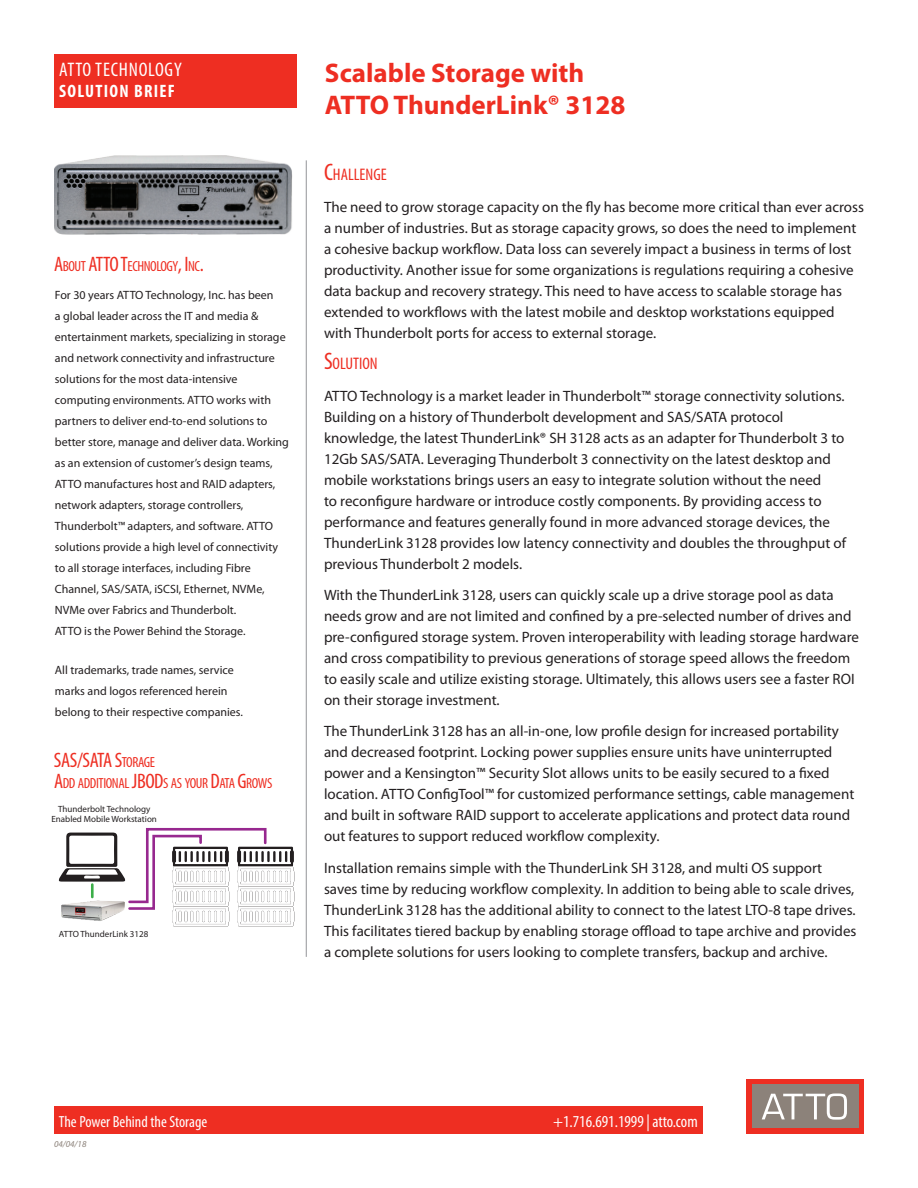
<style>
.page{position:relative;width:918px;height:1188px;background:#fff}
.page>*{position:absolute;margin:0;border:0;box-sizing:border-box;transform-origin:0 0}
.t1{font:700 27px/32.4px "Myriad Pro";color:#ee2e22}
.t2{font:condensed 21px "Myriad Pro";color:#ee2e22}
.t3{font:condensed 19.65px "Myriad Pro";letter-spacing:.04em;color:#fff}
.t4{font:700 condensed 18px "Myriad Pro";letter-spacing:.07em;color:#fff}
.t5{font:condensed 16.8px "Myriad Pro";color:#fff}
.t6{font:condensed 16.8px "Myriad Pro";color:#ee2e22}
.t7{font:condensed 16.05px "Myriad Pro";color:#fff}
.t8{font:15px/21px "Myriad Pro";color:#231f20}
.t9{font:condensed 14.7px "Myriad Pro";letter-spacing:-.03em;color:#ee2e22}
.t10{font:12px/21px "Myriad Pro";color:#231f20}
.t11{font:9px/10.8px "Myriad Pro";color:#231f20;text-align:center}
.t12{font:italic 9px "Myriad Pro";color:#8c827a}
.s1{font-size:21px}
.s2{font-size:14.7px}
.s3{font-size:24px}
</style>
<div class="page">
<div style="left:54px;top:54px;width:243px;height:54px;background:#ee2e22"></div>
<div style="left:747px;top:1079px;width:117px;height:55px;background:#ee2e22"></div>
<div style="left:752px;top:1085px;width:106px;height:43px;background:#8c827a"></div>
<svg style="left:762px;top:1094px;width:85px;height:26px"></svg>
<div style="left:54px;top:1107px;width:648px;height:27px;background:#ee2e22"></div>
<hr style="left:306px;top:160px;width:1px;height:797px;background:#939598">
<svg style="left:59px;top:827px;width:235px;height:100px"></svg>
<img style="left:55px;top:155px;width:237px;height:80px">
<h3 class="t3" style="left:59px;top:58px;width:124px">ATTO TECHNOLOGY</h3>
<p class="t4" style="left:59px;top:80px;width:117px">SOLUTION BRIEF</p>
<p class="t9" style="left:54px;top:257px;width:151px"><span class="s1">A</span>BOUT <span class="s1">ATTO T</span>ECHNOLOGY<span class="s1">, I</span> NC<span class="s1">.</span></p>
<p class="t10" style="left:55px;top:284px;width:236px">For 30 years ATTO Technology, Inc. has been<br>a global leader across the IT and media &amp; entertainment markets, specializing in storage and network connectivity and infrastructure solutions for the most data-intensive computing environments. ATTO works with partners to deliver end-to-end solutions to better store, manage and deliver data. Working as an extension of customer’s design teams, ATTO manufactures host and RAID adapters, network adapters, storage controllers, Thunderbolt™ adapters, and software. ATTO solutions provide a high level of connectivity to all storage interfaces, including Fibre Channel, SAS/SATA, iSCSI, Ethernet, NVMe, NVMe over Fabrics and Thunderbolt.<br>ATTO is the Power Behind the Storage.</p>
<p class="t10" style="left:55px;top:659px;width:190px">All trademarks, trade names, service marks and logos referenced herein belong to their respective companies.</p>
<h2 class="t2" style="left:54px;top:748px;width:102px">SAS/SATA S<span class="s2">TORAGE</span></h2>
<p class="t9" style="left:54px;top:775px;width:219px"><span class="s1">A</span>DD ADDITIONAL <span class="s1">JBOD</span>S AS YOUR <span class="s1">D</span>ATA <span class="s1">G</span>ROWS</p>
<p class="t11" style="left:51px;top:803px;width:107px">Thunderbolt Technology<br>Enabled Mobile Workstation</p>
<p class="t11" style="left:59px;top:928px;width:91px">ATTO ThunderLink 3128</p>
<h1 class="t1" style="left:325px;top:56px;width:302px">Scalable Storage with<br>ATTO ThunderLink® 3128</h1>
<p class="t6" style="left:324px;top:164px;width:64px"><span class="s3">C</span>HALLENGE</p>
<p class="t8" style="left:324px;top:196px;width:542px">The need to grow storage capacity on the fly has become more critical than ever across a number of industries. But as storage capacity grows, so does the need to implement a cohesive backup workflow. Data loss can severely impact a business in terms of lost productivity. Another issue for some organizations is regulations requiring a cohesive data backup and recovery strategy. This need to have access to scalable storage has extended to workflows with the latest mobile and desktop workstations equipped with Thunderbolt ports for access to external storage.</p>
<p class="t6" style="left:324px;top:353px;width:55px"><span class="s3">S</span>OLUTION</p>
<p class="t8" style="left:324px;top:385px;width:524px">ATTO Technology is a market leader in Thunderbolt™ storage connectivity solutions.<br>Building on a history of Thunderbolt development and SAS/SATA protocol knowledge, the latest ThunderLink® SH 3128 acts as an adapter for Thunderbolt 3 to 12Gb SAS/SATA. Leveraging Thunderbolt 3 connectivity on the latest desktop and mobile workstations brings users an easy to integrate solution without the need<br>to reconfigure hardware or introduce costly components. By providing access to performance and features generally found in more advanced storage devices, the ThunderLink 3128 provides low latency connectivity and doubles the throughput of previous Thunderbolt 2 models.</p>
<p class="t8" style="left:324px;top:584px;width:536px">With the ThunderLink 3128, users can quickly scale up a drive storage pool as data needs grow and are not limited and confined by a pre-selected number of drives and pre-configured storage system. Proven interoperability with leading storage hardware and cross compatibility to previous generations of storage speed allows the freedom to easily scale and utilize existing storage. Ultimately, this allows users see a faster ROI on their storage investment.</p>
<p class="t8" style="left:324px;top:721px;width:532px">The ThunderLink 3128 has an all-in-one, low profile design for increased portability and decreased footprint. Locking power supplies ensure units have uninterrupted power and a Kensington™ Security Slot allows units to be easily secured to a fixed location. ATTO ConfigTool™ for customized performance settings, cable management and built in software RAID support to accelerate applications and protect data round out features to support reduced workflow complexity.</p>
<p class="t8" style="left:324px;top:857px;width:534px">Installation remains simple with the ThunderLink SH 3128, and multi OS support saves time by reducing workflow complexity. In addition to being able to scale drives, ThunderLink 3128 has the additional ability to connect to the latest LTO-8 tape drives.<br>This facilitates tiered backup by enabling storage offload to tape archive and provides a complete solutions for users looking to complete transfers, backup and archive.</p>
<p class="t7" style="left:59px;top:1112px;width:150px">The Power Behind the Storage</p>
<p class="t5" style="left:553px;top:1111px;width:146px">+1.716.691.1999 | atto.com</p>
<p class="t12" style="left:54px;top:1138px;width:34px">04/04/18</p>
</div>
